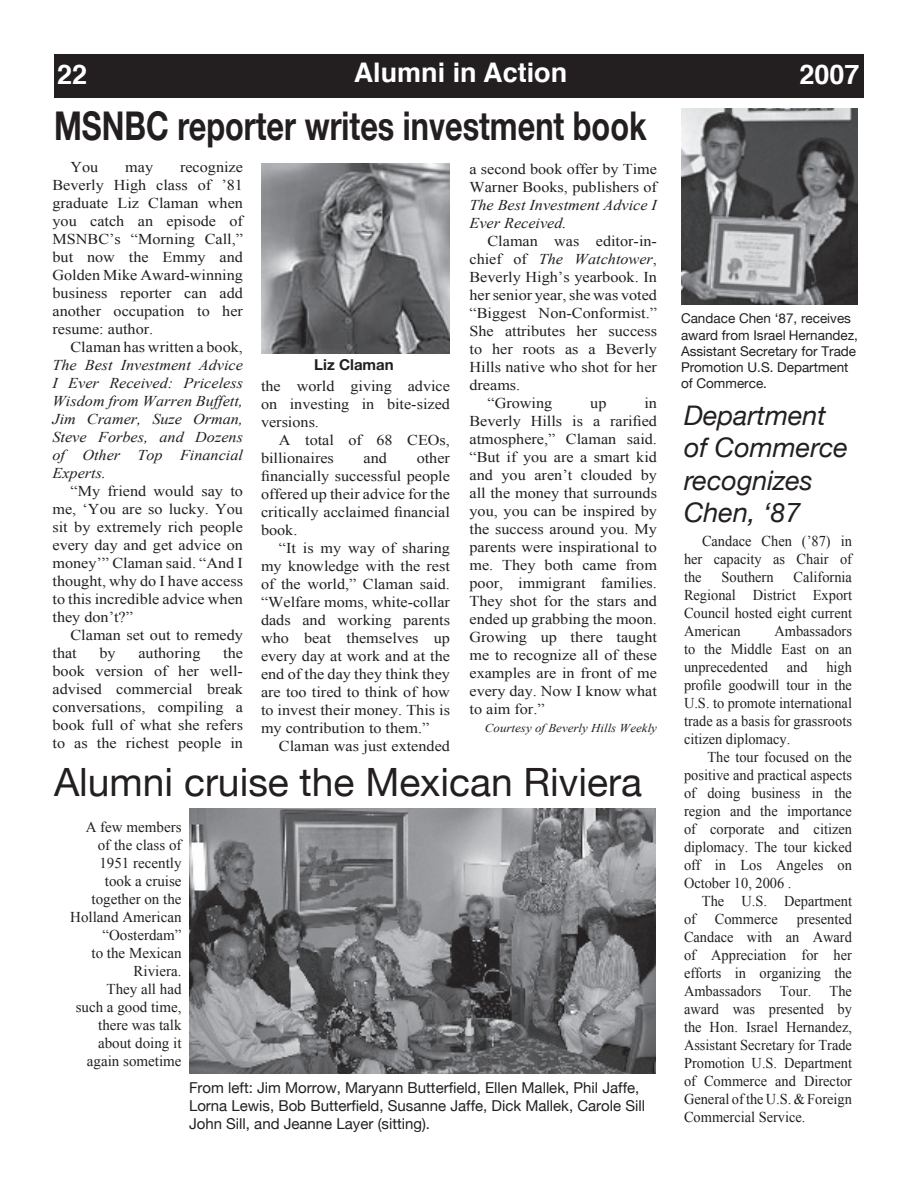
<style>
.page{position:relative;width:918px;height:1188px;background:#fff}
.page>*{position:absolute;margin:0;border:0;box-sizing:border-box;transform-origin:0 0}
.t1{font:700 39.6px "Helvetica Neue";color:#231f20;scale:.78 1}
.t2{font:39px "Helvetica Neue";color:#231f20}
.t3{font:italic 27px/32.4px "Helvetica Neue";color:#231f20}
.t4{font:700 27px "Helvetica";color:#fff}
.t5{font:15px/18px "Times New Roman";color:#231f20;text-align:justify;scale:1.08 1}
.t6{font:15px/18px "Times New Roman";color:#231f20;text-align:justify;scale:.96 1}
.t7{font:italic 15px/18px "Times New Roman";color:#231f20;text-align:justify;scale:1.08 1}
.t8{font:15px/18px "Times New Roman";color:#231f20;text-align:right}
.t9{font:15px/18px "Helvetica Neue";color:#231f20}
.t10{font:700 15px "Helvetica Neue";color:#231f20}
.t11{font:13.5px/16.2px "Helvetica Neue";color:#231f20}
.t12{font:italic 12px "Times New Roman";color:#231f20;scale:1.08 1}
.s1{font-style:normal}
</style>
<div class="page">
<div style="left:55px;top:55px;width:808px;height:42px;background:#231f20"></div>
<div style="left:54px;top:54px;width:810px;height:44px;border:2px solid #231f20"></div>
<img style="left:681px;top:108px;width:177px;height:196px">
<img style="left:189px;top:808px;width:467px;height:266px">
<img style="left:261px;top:164px;width:189px;height:190px">
<h3 class="t4" style="left:57px;top:56px;width:32px">22</h3>
<h3 class="t4" style="left:354px;top:54px;width:215px">Alumni in Action</h3>
<h3 class="t4" style="left:799px;top:56px;width:62px">2007</h3>
<h1 class="t1" style="left:54px;top:102px;width:761px">MSNBC reporter writes investment book</h1>
<p class="t5" style="left:52px;top:158px;width:178px;text-indent:128px">recognize Beverly High class of ’81 graduate Liz Claman when you catch an episode of MSNBC’s “Morning Call,” but now the Emmy and Golden Mike Award-winning business reporter can add another occupation to her resume: author.</p>
<p class="t5" style="left:70px;top:338px;width:161px">Claman has written a book,</p>
<p class="t7" style="left:52px;top:356px;width:178px">The Best Investment Advice I Ever Received: Priceless Wisdom from Warren Buffett, Jim Cramer, Suze Orman, Steve Forbes, and Dozens of Other Top Financial Experts.</p>
<p class="t5" style="left:52px;top:482px;width:178px;text-indent:18px">“My friend would say to me, ‘You are so lucky. You sit by extremely rich people every day and get advice on money’” Claman said. “And I thought, why do I have access to this incredible advice when they don’t?”</p>
<p class="t5" style="left:52px;top:626px;width:178px;text-indent:18px">Claman set out to remedy that</p>
<p class="t5" style="left:70px;top:158px;width:27px">You</p>
<p class="t5" style="left:125px;top:158px;width:27px">may</p>
<p class="t5" style="left:52px;top:644px;width:178px;text-indent:171px">the book version of her well&shy;advised commercial break conversations, compiling a book full of what she refers to as the richest people in</p>
<p class="t5" style="left:99px;top:644px;width:16px">by</p>
<p class="t5" style="left:138px;top:644px;width:59px">authoring</p>
<p class="t10" style="left:314px;top:355px;width:81px">Liz Claman</p>
<p class="t5" style="left:261px;top:377px;width:177px">the world giving advice on investing in bite-sized versions.</p>
<p class="t5" style="left:261px;top:431px;width:176px;text-indent:18px">A total of 68 CEOs, billionaires</p>
<p class="t5" style="left:261px;top:449px;width:177px;text-indent:156px">other financially successful people offered up their advice for the critically acclaimed financial book.</p>
<p class="t5" style="left:261px;top:539px;width:177px;text-indent:18px">“It is my way of sharing my knowledge with the rest of the world,” Claman said. “Welfare moms, white-collar dads and working parents who beat themselves up every day at work and at the end of the day they think they are too tired to think of how to invest their money. This is my contribution to them.”</p>
<p class="t5" style="left:279px;top:737px;width:160px">Claman was just extended</p>
<p class="t5" style="left:364px;top:449px;width:23px">and</p>
<p class="t5" style="left:470px;top:160px;width:175px">a second book offer by Time<br>Warner Books, publishers of</p>
<p class="t7" style="left:470px;top:196px;width:175px">The Best Investment Advice I<br>Ever Received.</p>
<p class="t5" style="left:488px;top:232px;width:158px">Claman was editor-in-</p>
<p class="t7" style="left:470px;top:250px;width:175px"><span class="s1">chief of</span> The Watchtower<span class="s1">,</span></p>
<p class="t5" style="left:470px;top:268px;width:175px">Beverly High’s yearbook. In</p>
<p class="t5" style="left:470px;top:286px;width:175px">her senior year, she was voted</p>
<p class="t5" style="left:470px;top:304px;width:175px">“Biggest Non-Conformist.”</p>
<p class="t5" style="left:470px;top:322px;width:175px">She attributes her success</p>
<p class="t5" style="left:470px;top:340px;width:175px">to her roots as a Beverly</p>
<p class="t5" style="left:470px;top:358px;width:175px">Hills native who shot for her</p>
<p class="t5" style="left:470px;top:376px;width:49px">dreams.</p>
<p class="t5" style="left:488px;top:394px;width:61px">“Growing</p>
<p class="t5" style="left:590px;top:394px;width:17px">up</p>
<p class="t5" style="left:470px;top:394px;width:175px;text-indent:175px">in Beverly Hills is a rarified atmosphere,” Claman said. “But if you are a smart kid and you aren’t clouded by all the money that surrounds you, you can be inspired by the success around you. My parents were inspirational to me. They both came from poor, immigrant families.<br>They shot for the stars and ended up grabbing the moon.<br>Growing up there taught me to recognize all of these examples are in front of me every day. Now I know what to aim for.”</p>
<p class="t12" style="left:485px;top:721px;width:161px">Courtesy of Beverly Hills Weekly</p>
<h2 class="t2" style="left:54px;top:759px;width:589px">Alumni cruise the Mexican Riviera</h2>
<p class="t8" style="left:70px;top:818px;width:113px">A few members of the class of<br>1951 recently took a cruise together on the<br>Holland American “Oosterdam”<br>to the Mexican<br>Riviera.<br>They all had<br>such a good time, there was talk about doing it again sometime</p>
<p class="t9" style="left:189px;top:1078px;width:458px">From left: Jim Morrow, Maryann Butterfield, Ellen Mallek, Phil Jaffe,<br>Lorna Lewis, Bob Butterfield, Susanne Jaffe, Dick Mallek, Carole Sill<br>John Sill, and Jeanne Layer (sitting).</p>
<p class="t11" style="left:681px;top:310px;width:178px">Candace Chen ‘87, receives award from Israel Hernandez,<br>Assistant Secretary for Trade<br>Promotion U.S. Department of Commerce.</p>
<h3 class="t3" style="left:684px;top:399px;width:165px">Department of Commerce recognizes<br>Chen, ‘87</h3>
<p class="t6" style="left:684px;top:532px;width:177px;text-indent:18px">Candace Chen (’87) in her capacity as Chair of the</p>
<p class="t6" style="left:684px;top:568px;width:177px;text-indent:110px">California Regional District Export Council hosted eight current American</p>
<p class="t6" style="left:722px;top:568px;width:56px">Southern</p>
<p class="t6" style="left:684px;top:622px;width:176px;text-indent:90px">Ambassadors to the Middle East on an unprecedented</p>
<p class="t6" style="left:684px;top:658px;width:177px;text-indent:142px">high profile goodwill tour in the U.S. to promote international trade as a basis for grassroots citizen diplomacy.</p>
<p class="t6" style="left:684px;top:748px;width:177px;text-indent:24px">The tour focused on the positive and practical aspects of doing business in the region and the importance of corporate and citizen diplomacy. The tour kicked off in Los Angeles on October 10, 2006 .</p>
<p class="t6" style="left:702px;top:892px;width:158px">The U.S. Department</p>
<p class="t6" style="left:684px;top:910px;width:14px">of</p>
<p class="t6" style="left:715px;top:910px;width:67px">Commerce</p>
<p class="t6" style="left:787px;top:658px;width:23px">and</p>
<p class="t6" style="left:684px;top:910px;width:177px;text-indent:113px">presented Candace with an Award of Appreciation for her efforts in organizing the Ambassadors Tour. The award was presented by the Hon. Israel Hernandez, Assistant Secretary for Trade Promotion U.S. Department of Commerce and Director General of the U.S. &amp; Foreign Commercial Service.</p>
</div>
